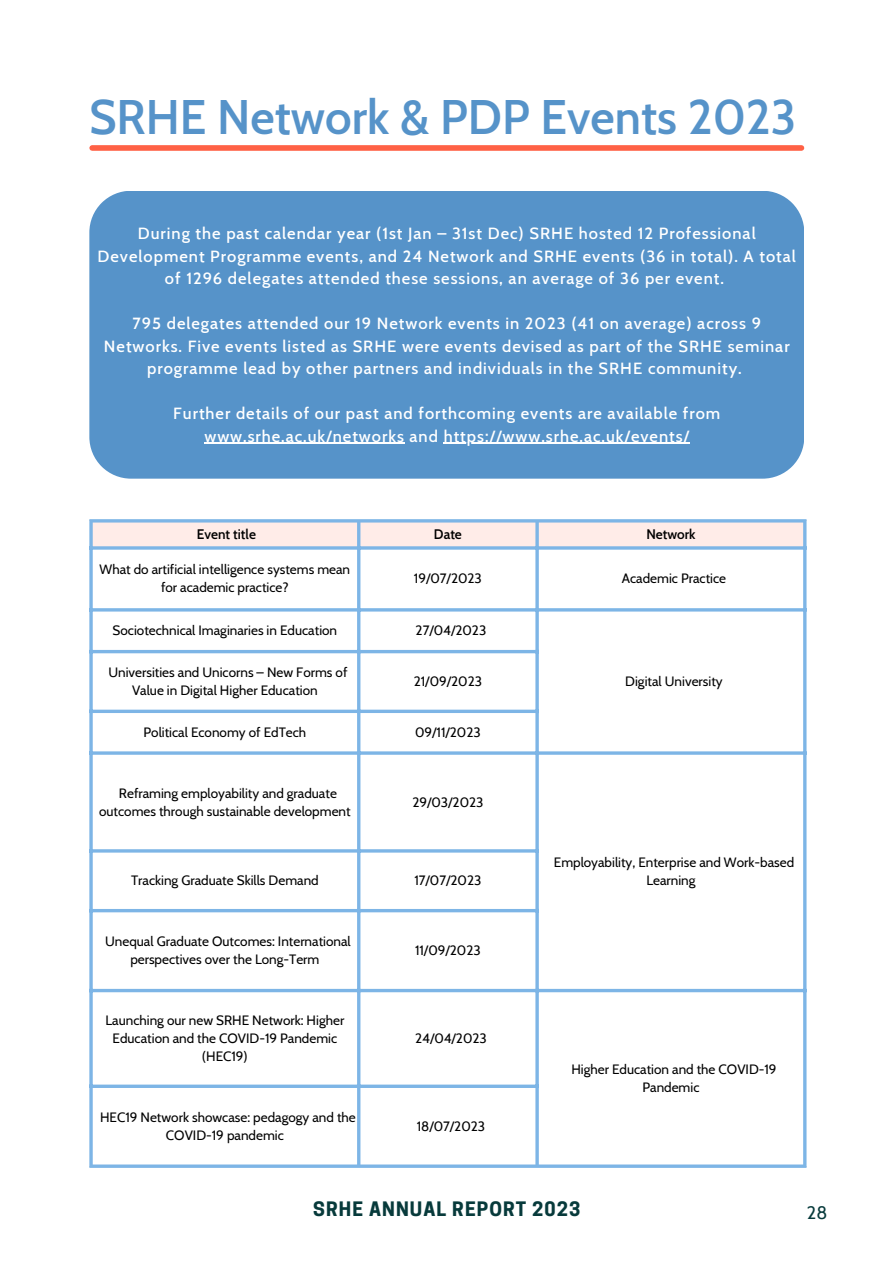
<style>
.page{position:relative;width:894px;height:1264px;background:#fff}
.page>*{position:absolute;margin:0;border:0;box-sizing:border-box;transform-origin:0 0}
.t1{font:600 47.25px "Cabin";color:#5693c9}
.t2{font:700 18.75px "Cooper Hewitt";letter-spacing:.06em;color:#073a3b}
.t3{font:18px "Cabin";color:#073a3b}
.t4{font:500 16.5px/22.5px "Cabin";letter-spacing:.06em;color:#fff;text-align:center}
.t5{font:13.5px/18px "Cabin";color:#000;text-align:center}
.t6{font:600 13.5px "Cabin";color:#000}
</style>
<div class="page">
<div style="left:89px;top:191px;width:714px;height:287px;background:#5693c9"></div>
<hr style="left:204px;top:443px;width:201px;height:1px;background:#fff">
<hr style="left:443px;top:443px;width:247px;height:1px;background:#fff">
<div style="left:92px;top:145px;width:709px;height:6px;background:#ff6145"></div>
<div style="left:93px;top:522px;width:709px;height:24px;background:#ffece8"></div>
<svg style="left:89px;top:522px;width:4px;height:642px;background:#90bfe9"></svg>
<hr style="left:357px;top:522px;width:3px;height:642px;background:#7db5e6">
<hr style="left:535px;top:522px;width:3px;height:642px;background:#7db5e6">
<svg style="left:802px;top:522px;width:4px;height:642px;fill:#7db5e6"></svg>
<hr style="left:89px;top:519px;width:717px;height:3px;background:#7db5e6">
<hr style="left:89px;top:546px;width:717px;height:3px;background:#7db5e6">
<hr style="left:89px;top:608px;width:717px;height:3px;background:#7db5e6">
<hr style="left:89px;top:650px;width:449px;height:3px;background:#7db5e6">
<svg style="left:89px;top:709px;width:447px;height:4px;background:#91c0e9"></svg>
<hr style="left:89px;top:751px;width:717px;height:3px;background:#7db5e6">
<hr style="left:89px;top:849px;width:449px;height:3px;background:#7db5e6">
<hr style="left:89px;top:909px;width:449px;height:3px;background:#7db5e6">
<svg style="left:89px;top:988px;width:717px;height:4px;fill:#7db5e6"></svg>
<hr style="left:89px;top:1084px;width:449px;height:3px;background:#7db5e6">
<hr style="left:89px;top:1164px;width:717px;height:3px;background:#7db5e6">
<p class="t1" style="left:89px;top:88px;width:708px">SRHE Network &amp; PDP Events 2023</p>
<h1 class="t4" style="left:98px;top:222px;width:699px">During the past calendar year (1st Jan – 31st Dec) SRHE hosted 12 Professional<br>Development Programme events, and 24 Network and SRHE events (36 in total). A total of 1296 delegates attended these sessions, an average of 36 per event.</h1>
<p class="t4" style="left:104px;top:312px;width:687px">795 delegates attended our 19 Network events in 2023 (41 on average) across 9<br>Networks. Five events listed as SRHE were events devised as part of the SRHE seminar programme lead by other partners and individuals in the SRHE community.</p>
<p class="t4" style="left:173px;top:402px;width:548px">Further details of our past and forthcoming events are available from www.srhe.ac.uk/networks and https://www.srhe.ac.uk/events/</p>
<p class="t6" style="left:197px;top:526px;width:61px">Event title</p>
<p class="t6" style="left:434px;top:526px;width:29px">Date</p>
<p class="t6" style="left:646px;top:526px;width:51px">Network</p>
<p class="t5" style="left:100px;top:560px;width:252px">What do artificial intelligence systems mean for academic practice?</p>
<p class="t5" style="left:414px;top:569px;width:69px">19/07/2023</p>
<p class="t5" style="left:621px;top:569px;width:106px">Academic Practice</p>
<p class="t5" style="left:113px;top:621px;width:226px">Sociotechnical Imaginaries in Education</p>
<p class="t5" style="left:415px;top:621px;width:72px">27/04/2023</p>
<p class="t5" style="left:625px;top:672px;width:99px">Digital University</p>
<p class="t5" style="left:108px;top:663px;width:240px">Universities and Unicorns – New Forms of<br>Value in Digital Higher Education</p>
<p class="t5" style="left:413px;top:672px;width:70px">21/09/2023</p>
<p class="t5" style="left:143px;top:722px;width:164px">Political Economy of EdTech</p>
<p class="t5" style="left:415px;top:722px;width:67px">09/11/2023</p>
<p class="t5" style="left:99px;top:783px;width:253px">Reframing employability and graduate outcomes through sustainable development</p>
<p class="t5" style="left:412px;top:792px;width:73px">29/03/2023</p>
<p class="t5" style="left:553px;top:853px;width:242px">Employability, Enterprise and Work-based</p>
<p class="t5" style="left:131px;top:871px;width:189px">Tracking Graduate Skills Demand</p>
<p class="t5" style="left:414px;top:871px;width:69px">17/07/2023</p>
<p class="t5" style="left:646px;top:871px;width:51px">Learning</p>
<p class="t5" style="left:105px;top:932px;width:247px">Unequal Graduate Outcomes: International perspectives over the Long-Term</p>
<p class="t5" style="left:415px;top:941px;width:67px">11/09/2023</p>
<p class="t5" style="left:105px;top:1011px;width:240px">Launching our new SRHE Network: Higher<br>Education and the COVID-19 Pandemic (HEC19)</p>
<p class="t5" style="left:415px;top:1029px;width:73px">24/04/2023</p>
<p class="t5" style="left:100px;top:1107px;width:257px">HEC19 Network showcase: pedagogy and the<br>COVID-19 pandemic</p>
<p class="t5" style="left:416px;top:1116px;width:70px">18/07/2023</p>
<p class="t5" style="left:571px;top:1060px;width:207px">Higher Education and the COVID-19<br>Pandemic</p>
<h2 class="t2" style="left:313px;top:1201px;width:269px">SRHE ANNUAL REPORT 2023</h2>
<p class="t3" style="left:806px;top:1201px;width:22px">28</p>
</div>
